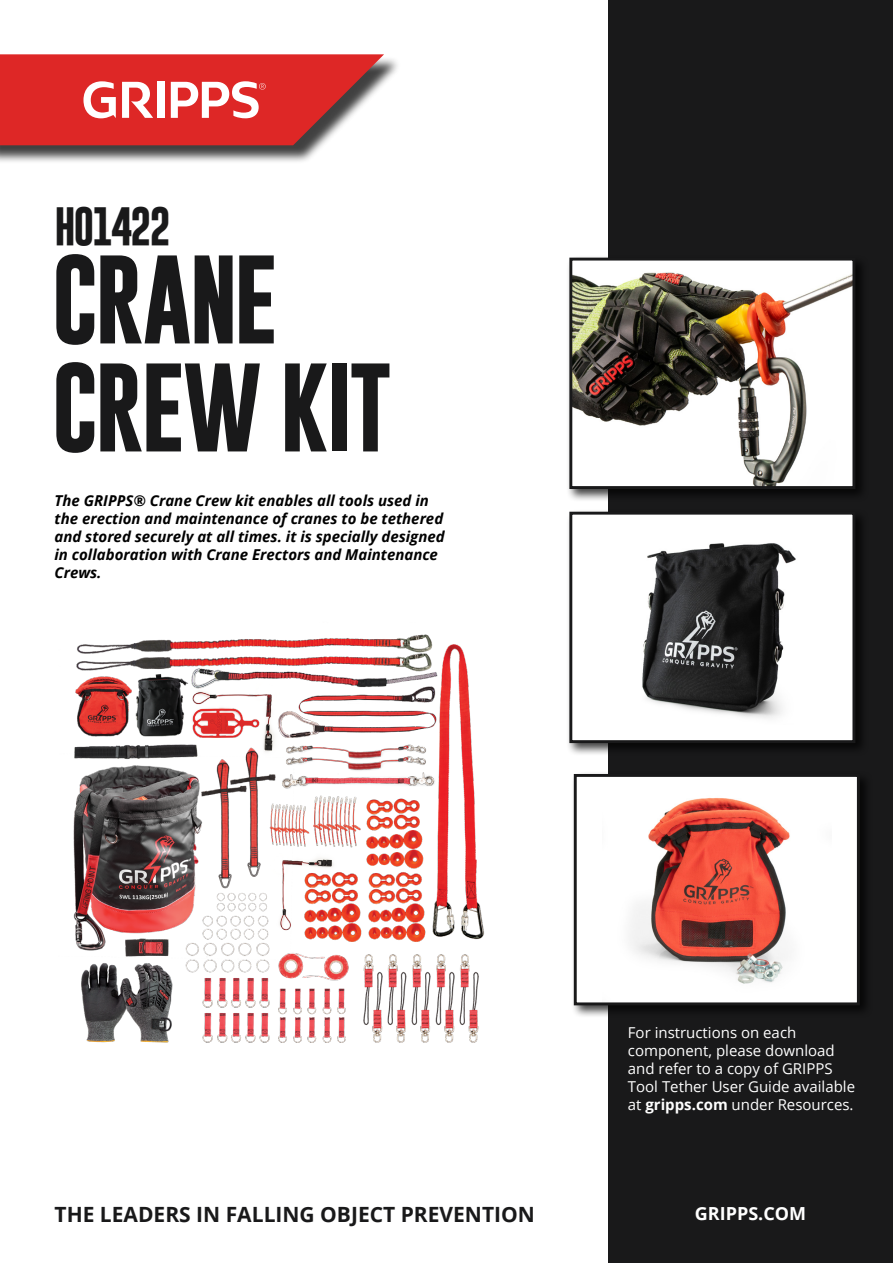
<style>
.page{position:relative;width:893px;height:1263px;background:#fff}
.page>*{position:absolute;margin:0;border:0;box-sizing:border-box;transform-origin:0 0}
.t1{font:700 90px/108px "Gobold";letter-spacing:-.03em;color:#19191a}
.t2{font:700 39px "Gobold";letter-spacing:-.06em;color:#19191a}
.t3{font:700 21px "Open Sans";color:#19191a}
.t4{font:700 18px "Open Sans";color:#fff}
.t5{font:italic 700 15px/18px "Open Sans";color:#000}
.t6{font:15px/18px "Open Sans";color:#fff}
.s1{font-weight:700}
</style>
<div class="page">
<div style="left:608px;top:0;width:285px;height:1263px;background:#19191a"></div>
<img style="left:73px;top:634px;width:411px;height:409px">
<div style="left:0;top:56px;width:401px;height:108px;background:#000;opacity:.75"></div>
<svg style="left:0;top:54px;width:384px;height:91px;background:#dc4a49"></svg>
<div style="left:571px;top:771px;width:302px;height:248px;background:#000;opacity:.75"></div>
<div style="left:575px;top:775px;width:283px;height:229px;background:#fff"></div>
<img style="left:630px;top:798px;width:160px;height:186px">
<div style="left:574px;top:774px;width:286px;height:231px;border:3px solid #19191a"></div>
<div style="left:566px;top:509px;width:302px;height:247px;background:#000;opacity:.75"></div>
<div style="left:571px;top:513px;width:283px;height:229px;background:#fff"></div>
<img style="left:642px;top:543px;width:154px;height:175px">
<div style="left:569px;top:512px;width:286px;height:231px;border:3px solid #19191a"></div>
<div style="left:566px;top:255px;width:302px;height:247px;background:#000;opacity:.75"></div>
<img style="left:573px;top:262px;width:278px;height:223px">
<div style="left:569px;top:258px;width:286px;height:231px;border:3px solid #19191a"></div>
<h2 class="t2" style="left:55px;top:200px;width:118px">H01422</h2>
<h1 class="t1" style="left:52px;top:246px;width:342px">CRANE<br>CREW KIT</h1>
<p class="t5" style="left:55px;top:491px;width:392px">The GRIPPS® Crane Crew kit enables all tools used in the erection and maintenance of cranes to be tethered and stored securely at all times. it is specially designed in collaboration with Crane Erectors and Maintenance Crews.</p>
<p class="t6" style="left:628px;top:1024px;width:229px">For instructions on each component, please download and refer to a copy of GRIPPS<br>Tool Tether User Guide available at <span class="s1">gripps.com</span> under Resources.</p>
<h3 class="t3" style="left:55px;top:1200px;width:482px">THE LEADERS IN FALLING OBJECT PREVENTION</h3>
<p class="t4" style="left:695px;top:1201px;width:113px">GRIPPS.COM</p>
</div>
